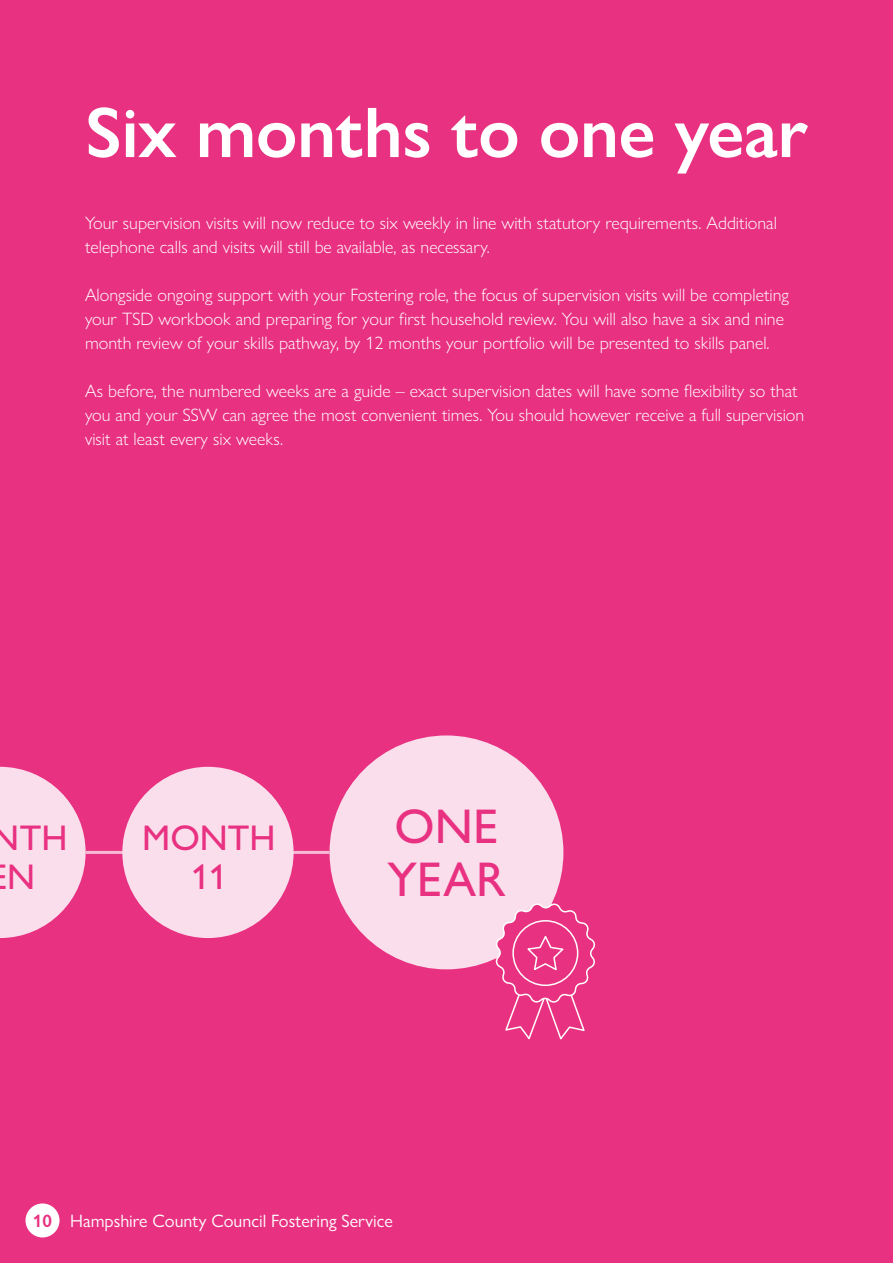
<style>
.page{position:relative;width:893px;height:1263px;background:#e83181}
.page>*{position:absolute;margin:0;border:0;box-sizing:border-box;transform-origin:0 0}
.t1{font:600 72px "Gill Sans Nova";letter-spacing:-.01em;color:#fff}
.t2{font:500 48.9px/52.9px "Gill Sans Nova";color:#e83181}
.t3{font:500 35.85px/38.8px "Gill Sans Nova";color:#e83181;text-align:center}
.t4{font:300 18px/24px "Gill Sans Nova";color:#fff}
.t5{font:18px "Gill Sans Nova";color:#fff}
.s1{font-weight:600;color:#e83181}
</style>
<div class="page">
<div style="left:26px;top:1203px;width:34px;height:34px;background:#fff;border-radius:50%"></div>
<hr style="left:86px;top:851px;width:244px;height:3px;background:#f6b9d4">
<svg style="left:0;top:767px;width:86px;height:171px"></svg>
<div style="left:122px;top:767px;width:172px;height:171px;background:#fbdeec;border-radius:50%"></div>
<div style="left:330px;top:735px;width:233px;height:234px;background:#fbdeec;border-radius:50%"></div>
<svg style="left:494px;top:901px;width:102px;height:139px"></svg>
<div style="left:512px;top:920px;width:66px;height:66px;border:2px solid #fff;border-radius:50%"></div>
<h1 class="t1" style="left:85px;top:88px;width:724px">Six months to one year</h1>
<p class="t4" style="left:85px;top:211px;width:693px">Your supervision visits will now reduce to six weekly in line with statutory requirements. Additional telephone calls and visits will still be available, as necessary.</p>
<p class="t4" style="left:85px;top:283px;width:705px">Alongside ongoing support with your Fostering role, the focus of supervision visits will be completing your TSD workbook and preparing for your first household review. You will also have a six and nine month review of your skills pathway, by 12 months your portfolio will be presented to skills panel.</p>
<p class="t4" style="left:85px;top:379px;width:721px">As before, the numbered weeks are a guide – exact supervision dates will have some flexibility so that you and your SSW can agree the most convenient times. You should however receive a full supervision visit at least every six weeks.</p>
<h3 class="t3" style="left:-8px;top:818px;width:77px">NTH<br>N</h3>
<h3 class="t3" style="left:142px;top:818px;width:135px">MONTH<br>11</h3>
<h2 class="t2" style="left:387px;top:799px;width:120px">ONE<br>YEAR</h2>
<p class="t5" style="left:33px;top:1210px;width:361px"><span class="s1">10</span> Hampshire County Council Fostering Service</p>
</div>
